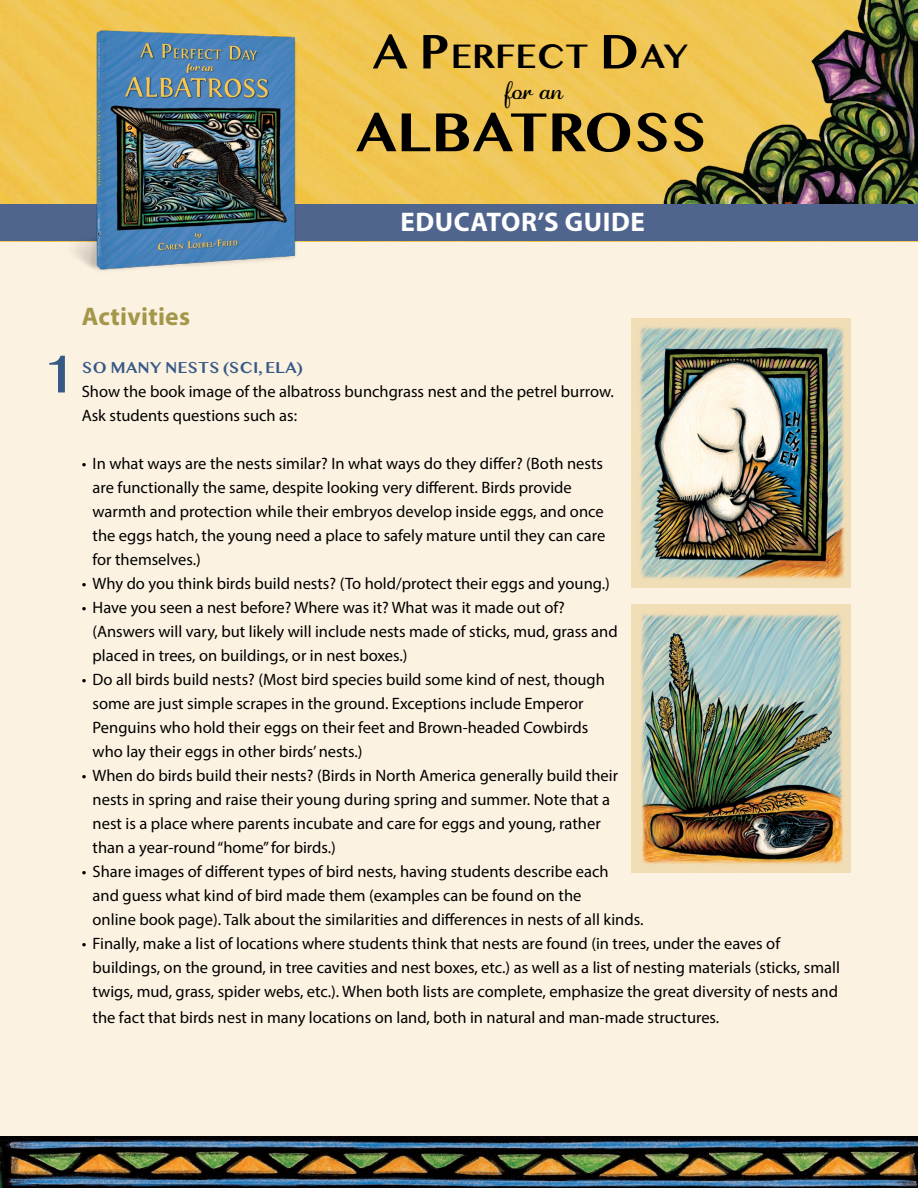
<style>
.page{position:relative;width:918px;height:1188px;background:#fff}
.page>*{position:absolute;margin:0;border:0;box-sizing:border-box;transform-origin:0 0}
.t1{font:700 57px "Malayalam MN";color:#000}
.t2{font:700 55.5px "Kannada MN";color:#375986}
.t3{font:700 35.4px "Kannada MN";color:#000}
.t4{font:28.5px "Adage Script JF";color:#000}
.t5{font:700 27px "Myriad Pro";letter-spacing:.02em;color:#fff}
.t6{font:700 25.5px "Myriad Pro";letter-spacing:.01em;color:#a39749}
.t7{font:16.5px/24px "Myriad Pro";color:#000}
.t8{font:700 16.5px "Kannada MN";color:#375986}
.s1{font-size:50.55px}
</style>
<div class="page">
<div style="left:0;top:227px;width:918px;height:919px;background:#fcf2e2"></div>
<img style="left:0;top:1136px;width:918px;height:52px">
<img style="left:0;top:0;width:657px;height:204px">
<img style="left:657px;top:0;width:261px;height:204px">
<div style="left:0;top:204px;width:918px;height:37px;background:#4f658e"></div>
<img style="left:58px;top:24px;width:256px;height:247px">
<img style="left:632px;top:318px;width:218px;height:269px">
<img style="left:632px;top:605px;width:218px;height:267px">
<h3 class="t3" style="left:372px;top:36px;width:318px"><span class="s1">A P</span>ERFECT <span class="s1">D</span>AY</h3>
<h3 class="t4" style="left:505px;top:70px;width:59px">for an</h3>
<h1 class="t1" style="left:356px;top:105px;width:353px">ALBATROSS</h1>
<h3 class="t5" style="left:400px;top:204px;width:246px">EDUCATOR’S GUIDE</h3>
<h2 class="t2" style="left:45px;top:341px;width:32px">1</h2>
<h3 class="t6" style="left:82px;top:300px;width:110px">Activities</h3>
<p class="t8" style="left:82px;top:358px;width:223px">SO MANY NESTS (SCI, ELA)</p>
<p class="t7" style="left:82px;top:379px;width:534px">Show the book image of the albatross bunchgrass nest and the petrel burrow.<br>Ask students questions such as:</p>
<p class="t7" style="left:93px;top:451px;width:514px;text-indent:-11px">• In what ways are the nests similar? In what ways do they differ? (Both nests are functionally the same, despite looking very different. Birds provide warmth and protection while their embryos develop inside eggs, and once the eggs hatch, the young need a place to safely mature until they can care for themselves.)</p>
<p class="t7" style="left:82px;top:571px;width:530px">• Why do you think birds build nests? (To hold/protect their eggs and young.)</p>
<p class="t7" style="left:93px;top:595px;width:527px;text-indent:-11px">• Have you seen a nest before? Where was it? What was it made out of? (Answers will vary, but likely will include nests made of sticks, mud, grass and placed in trees, on buildings, or in nest boxes.)</p>
<p class="t7" style="left:93px;top:667px;width:514px;text-indent:-11px">• Do all birds build nests? (Most bird species build some kind of nest, though some are just simple scrapes in the ground. Exceptions include Emperor Penguins who hold their eggs on their feet and Brown-headed Cowbirds who lay their eggs in other birds’ nests.)</p>
<p class="t7" style="left:93px;top:763px;width:527px;text-indent:-11px">• When do birds build their nests? (Birds in North America generally build their nests in spring and raise their young during spring and summer. Note that a nest is a place where parents incubate and care for eggs and young, rather than a year-round “home” for birds.)</p>
<p class="t7" style="left:93px;top:859px;width:552px;text-indent:-11px">• Share images of different types of bird nests, having students describe each<br>and guess what kind of bird made them (examples can be found on the<br>online book page). Talk about the similarities and differences in nests of all kinds.</p>
<p class="t7" style="left:93px;top:931px;width:749px;text-indent:-11px">• Finally, make a list of locations where students think that nests are found (in trees, under the eaves of buildings, on the ground, in tree cavities and nest boxes, etc.) as well as a list of nesting materials (sticks, small twigs, mud, grass, spider webs, etc.). When both lists are complete, emphasize the great diversity of nests and</p>
<p class="t7" style="left:93px;top:1005px;width:628px">the fact that birds nest in many locations on land, both in natural and man-made structures.</p>
</div>
